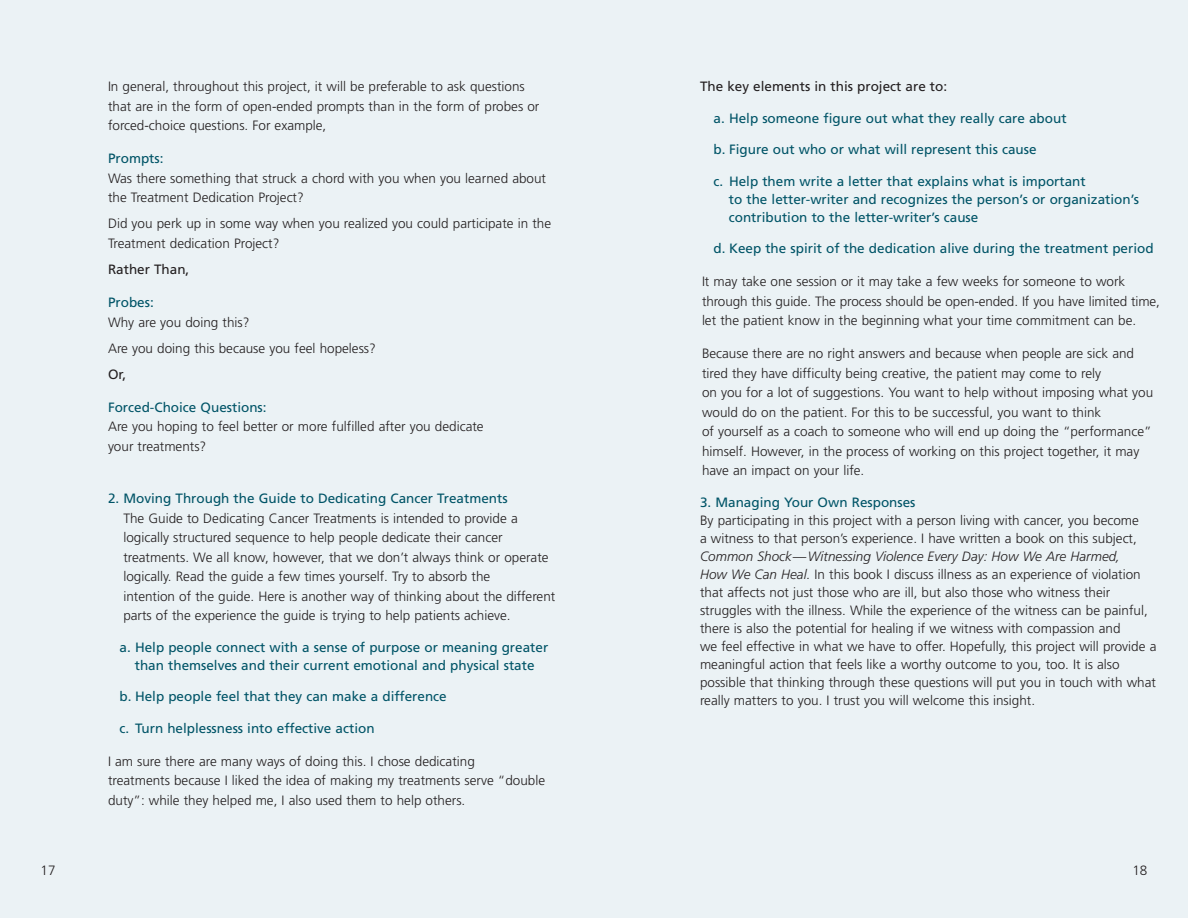
<style>
.page{position:relative;width:1188px;height:918px;background:#fff}
.page>*{position:absolute;margin:0;border:0;box-sizing:border-box;transform-origin:0 0}
.t1{font:300 13.5px/19.5px "Frutiger LT";color:#231f20}
.t2{font:13.5px/18px "Frutiger LT";color:#005467}
.t3{font:13.5px "Frutiger LT";color:#231f20}
.s1{font-style:italic}
</style>
<div class="page">
<div style="left:580px;top:0;width:608px;height:918px;background:#ebf2f5"></div>
<div style="left:0;top:0;width:608px;height:918px;background:#ebf2f5"></div>
<p class="t1" style="left:108px;top:78px;width:433px">In general, throughout this project, it will be preferable to ask questions that are in the form of open-ended prompts than in the form of probes or forced-choice questions. For example,</p>
<p class="t2" style="left:108px;top:150px;width:57px">Prompts:</p>
<p class="t1" style="left:108px;top:169px;width:440px">Was there something that struck a chord with you when you learned about the Treatment Dedication Project?</p>
<p class="t1" style="left:108px;top:215px;width:445px">Did you perk up in some way when you realized you could participate in the<br>Treatment dedication Project?</p>
<p class="t3" style="left:108px;top:264px;width:83px">Rather Than,</p>
<p class="t2" style="left:108px;top:294px;width:47px">Probes:</p>
<p class="t1" style="left:108px;top:310px;width:269px;line-height:26.2px">Why are you doing this?<br>Are you doing this because you feel hopeless?</p>
<p class="t3" style="left:108px;top:369px;width:20px">Or,</p>
<p class="t2" style="left:108px;top:399px;width:160px">Forced-Choice Questions:</p>
<p class="t1" style="left:108px;top:418px;width:377px">Are you hoping to feel better or more fulfilled after you dedicate your treatments?</p>
<p class="t2" style="left:108px;top:491px;width:401px">2. Moving Through the Guide to Dedicating Cancer Treatments</p>
<p class="t1" style="left:123px;top:510px;width:434px">The Guide to Dedicating Cancer Treatments is intended to provide a logically structured sequence to help people dedicate their cancer treatments. We all know, however, that we don’t always think or operate logically. Read the guide a few times yourself. Try to absorb the<br>intention of the guide. Here is another way of thinking about the different parts of the experience the guide is trying to help patients achieve.</p>
<p class="t2" style="left:120px;top:639px;width:430px;text-align:center">a. Help people connect with a sense of purpose or meaning greater than themselves and their current emotional and physical state</p>
<p class="t2" style="left:120px;top:689px;width:329px">b. Help people feel that they can make a difference</p>
<p class="t2" style="left:120px;top:720px;width:257px">c. Turn helplessness into effective action</p>
<p class="t1" style="left:108px;top:753px;width:439px">I am sure there are many ways of doing this. I chose dedicating<br>treatments because I liked the idea of making my treatments serve “double duty”: while they helped me, I also used them to help others.</p>
<p class="t3" style="left:700px;top:81px;width:249px">The key elements in this project are to:</p>
<p class="t2" style="left:714px;top:110px;width:355px">a. Help someone figure out what they really care about</p>
<p class="t2" style="left:714px;top:141px;width:325px">b. Figure out who or what will represent this cause</p>
<p class="t2" style="left:729px;top:173px;width:412px;text-indent:-15px">c. Help them write a letter that explains what is important<br>to the letter-writer and recognizes the person’s or organization’s contribution to the letter-writer’s cause</p>
<p class="t2" style="left:714px;top:240px;width:442px">d. Keep the spirit of the dedication alive during the treatment period</p>
<p class="t1" style="left:702px;top:273px;width:460px">It may take one session or it may take a few weeks for someone to work through this guide. The process should be open-ended. If you have limited time, let the patient know in the beginning what your time commitment can be.</p>
<p class="t1" style="left:702px;top:345px;width:453px">Because there are no right answers and because when people are sick and tired they have difficulty being creative, the patient may come to rely<br>on you for a lot of suggestions. You want to help without imposing what you would do on the patient. For this to be successful, you want to think<br>of yourself as a coach to someone who will end up doing the “performance” himself. However, in the process of working on this project together, it may have an impact on your life.</p>
<p class="t2" style="left:700px;top:494px;width:217px">3. Managing Your Own Responses</p>
<p class="t1" style="left:700px;top:512px;width:440px;line-height:18px">By participating in this project with a person living with cancer, you become a witness to that person’s experience. I have written a book on this subject,</p>
<p class="t1" style="left:700px;top:548px;width:458px;line-height:18px"><span class="s1">Common Shock—Witnessing Violence Every Day: How We Are Harmed,<br>How We Can Heal.</span> In this book I discuss illness as an experience of violation that affects not just those who are ill, but also those who witness their struggles with the illness. While the experience of the witness can be painful, there is also the potential for healing if we witness with compassion and<br>we feel effective in what we have to offer. Hopefully, this project will provide a meaningful action that feels like a worthy outcome to you, too. It is also possible that thinking through these questions will put you in touch with what really matters to you. I trust you will welcome this insight.</p>
<p class="t1" style="left:40px;top:861px;width:17px">17</p>
<p class="t1" style="left:1132px;top:861px;width:17px">18</p>
</div>
